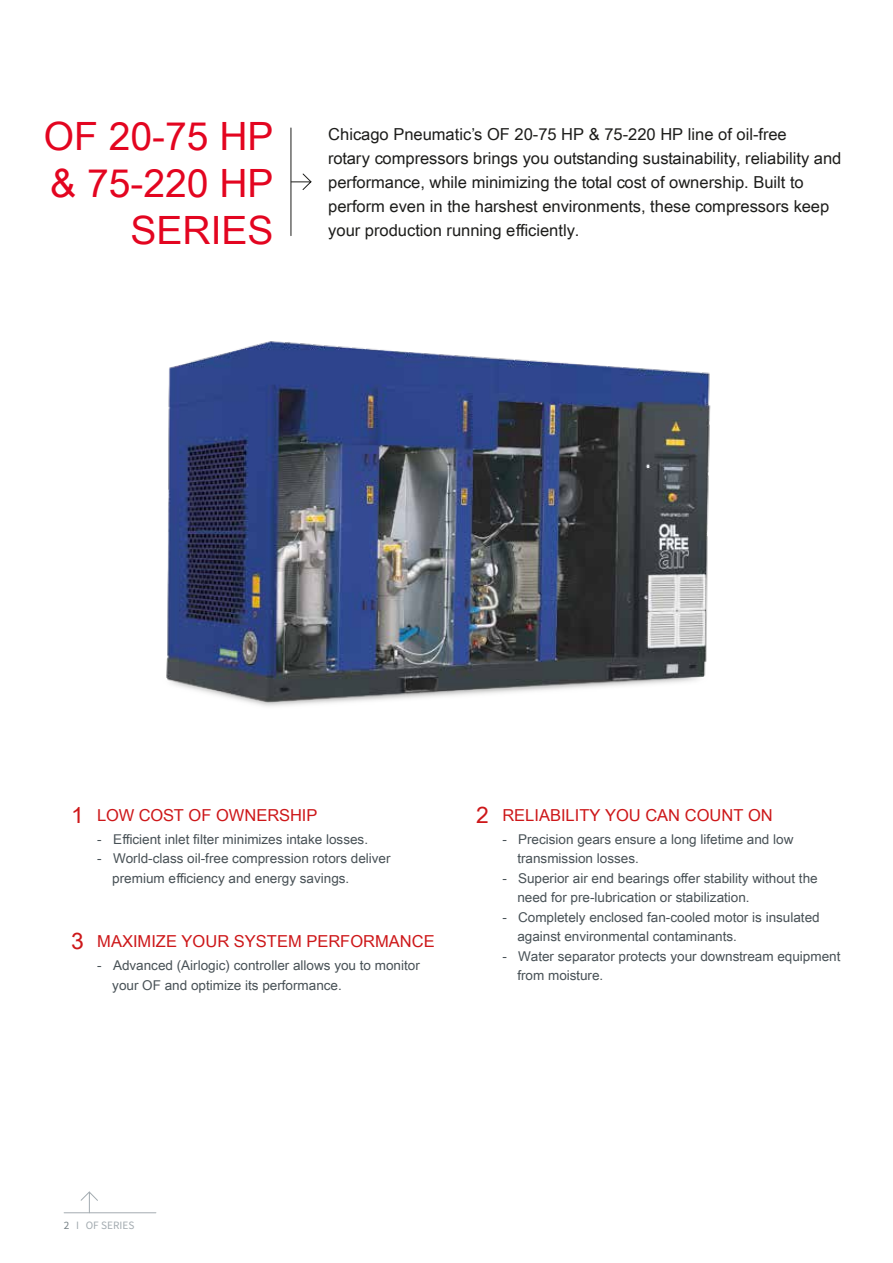
<style>
.page{position:relative;width:893px;height:1263px;background:#fff}
.page>*{position:absolute;margin:0;border:0;box-sizing:border-box;transform-origin:0 0}
.t1{font:39px/46.8px "Arial Unicode MS";color:#e30520;text-align:right}
.t2{font:16.5px/24px "Arial Unicode MS";color:#1d1d1b}
.t3{font:16.5px "Arial Unicode MS";color:#cd1719}
.t4{font:13.5px/19.5px "Arial Unicode MS";color:#485156}
.t5{font:11.25px "Source Sans Pro";color:#a4acb1}
.s1{font-size:22.8px}
.s2{color:#778186}
</style>
<div class="page">
<svg style="left:290px;top:173px;width:22px;height:18px"></svg>
<hr style="left:291px;top:128px;width:1px;height:108px;background:#1d1d1b">
<svg style="left:80px;top:1191px;width:18px;height:21px"></svg>
<hr style="left:64px;top:1212px;width:92px;height:1px;background:#a4acb1">
<img style="left:166px;top:341px;width:545px;height:366px">
<h1 class="t1" style="left:44px;top:112px;width:231px">OF 20-75 HP &amp; 75-220 HP<br>SERIES</h1>
<p class="t2" style="left:328px;top:122px;width:515px">Chicago Pneumatic’s OF 20-75 HP &amp; 75-220 HP line of oil-free<br>rotary compressors brings you outstanding sustainability, reliability and performance, while minimizing the total cost of ownership. Built to perform even in the harshest environments, these compressors keep your production running efficiently.</p>
<p class="t3" style="left:71px;top:803px;width:248px"><span class="s1">1</span> LOW COST OF OWNERSHIP</p>
<p class="t4" style="left:97px;top:829px;width:272px">- Efficient inlet filter minimizes intake losses.</p>
<p class="t4" style="left:112px;top:849px;width:280px;text-indent:-15px">- World-class oil-free compression rotors deliver premium efficiency and energy savings.</p>
<p class="t3" style="left:71px;top:929px;width:365px"><span class="s1">3</span> MAXIMIZE YOUR SYSTEM PERFORMANCE</p>
<p class="t4" style="left:112px;top:955px;width:309px;text-indent:-15px">- Advanced (Airlogic) controller allows you to monitor your OF and optimize its performance.</p>
<p class="t3" style="left:476px;top:803px;width:298px"><span class="s1">2</span> RELIABILITY YOU CAN COUNT ON</p>
<p class="t4" style="left:517px;top:829px;width:278px;text-indent:-15px">- Precision gears ensure a long lifetime and low transmission losses.</p>
<p class="t4" style="left:517px;top:868px;width:302px;text-indent:-15px">- Superior air end bearings offer stability without the need for pre-lubrication or stabilization.</p>
<p class="t4" style="left:517px;top:907px;width:304px;text-indent:-15px">- Completely enclosed fan-cooled motor is insulated against environmental contaminants.</p>
<p class="t4" style="left:517px;top:946px;width:325px;text-indent:-15px">- Water separator protects your downstream equipment from moisture.</p>
<p class="t5" style="left:64px;top:1218px;width:72px"><span class="s2">2</span> I OF SERIES</p>
</div>
